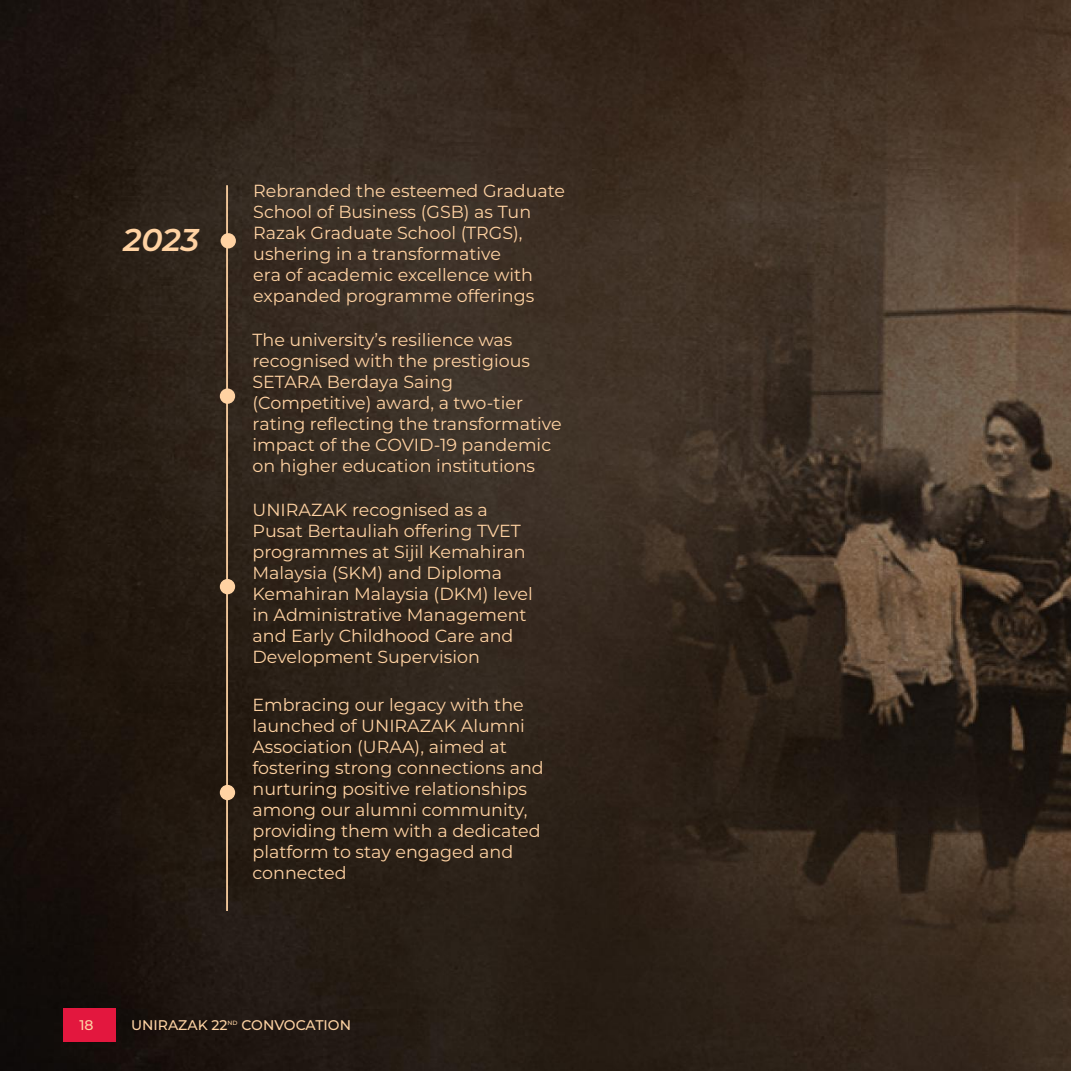
<style>
.page{position:relative;width:1071px;height:1071px;background:#fff}
.page>*{position:absolute;margin:0;border:0;box-sizing:border-box;transform-origin:0 0}
.t1{font:italic 600 31.5px "Montserrat";color:#ffd2a2}
.t2{font:17.5px/21px "Montserrat";color:#ffd2a2}
.t3{font:500 14px "Montserrat";color:#fed3a3}
.t4{font:500 6.12px "Montserrat";color:#fed3a3}
</style>
<div class="page">
<img style="left:0;top:0;width:1071px;height:1071px">
<div style="left:221px;top:233px;width:15px;height:15px;background:#ffd2a2;border-radius:50%"></div>
<div style="left:220px;top:388px;width:15px;height:16px;background:#ffd2a2;border-radius:50%"></div>
<div style="left:220px;top:579px;width:15px;height:15px;background:#ffd2a2;border-radius:50%"></div>
<div style="left:220px;top:785px;width:15px;height:15px;background:#ffd2a2;border-radius:50%"></div>
<hr style="left:226px;top:185px;width:2px;height:726px;background:#ffd2a2">
<div style="left:63px;top:1008px;width:53px;height:33px;background:#e3173e"></div>
<h1 class="t1" style="left:123px;top:218px;width:77px">2023</h1>
<p class="t2" style="left:253px;top:180px;width:313px">Rebranded the esteemed Graduate<br>School of Business (GSB) as Tun<br>Razak Graduate School (TRGS), ushering in a transformative<br>era of academic excellence with expanded programme offerings</p>
<p class="t2" style="left:252px;top:329px;width:311px">The university’s resilience was recognised with the prestigious<br>SETARA Berdaya Saing (Competitive) award, a two-tier rating reflecting the transformative impact of the COVID-19 pandemic on higher education institutions</p>
<p class="t2" style="left:252px;top:499px;width:282px">UNIRAZAK recognised as a<br>Pusat Bertauliah offering TVET programmes at Sijil Kemahiran<br>Malaysia (SKM) and Diploma<br>Kemahiran Malaysia (DKM) level in Administrative Management and Early Childhood Care and<br>Development Supervision</p>
<p class="t2" style="left:252px;top:694px;width:293px">Embracing our legacy with the launched of UNIRAZAK Alumni<br>Association (URAA), aimed at fostering strong connections and nurturing positive relationships among our alumni community, providing them with a dedicated platform to stay engaged and connected</p>
<p class="t3" style="left:79px;top:1016px;width:16px">18</p>
<p class="t3" style="left:131px;top:1016px;width:98px">UNIRAZAK 22</p>
<p class="t4" style="left:228px;top:1019px;width:12px">ND</p>
<p class="t3" style="left:241px;top:1016px;width:111px">CONVOCATION</p>
</div>
